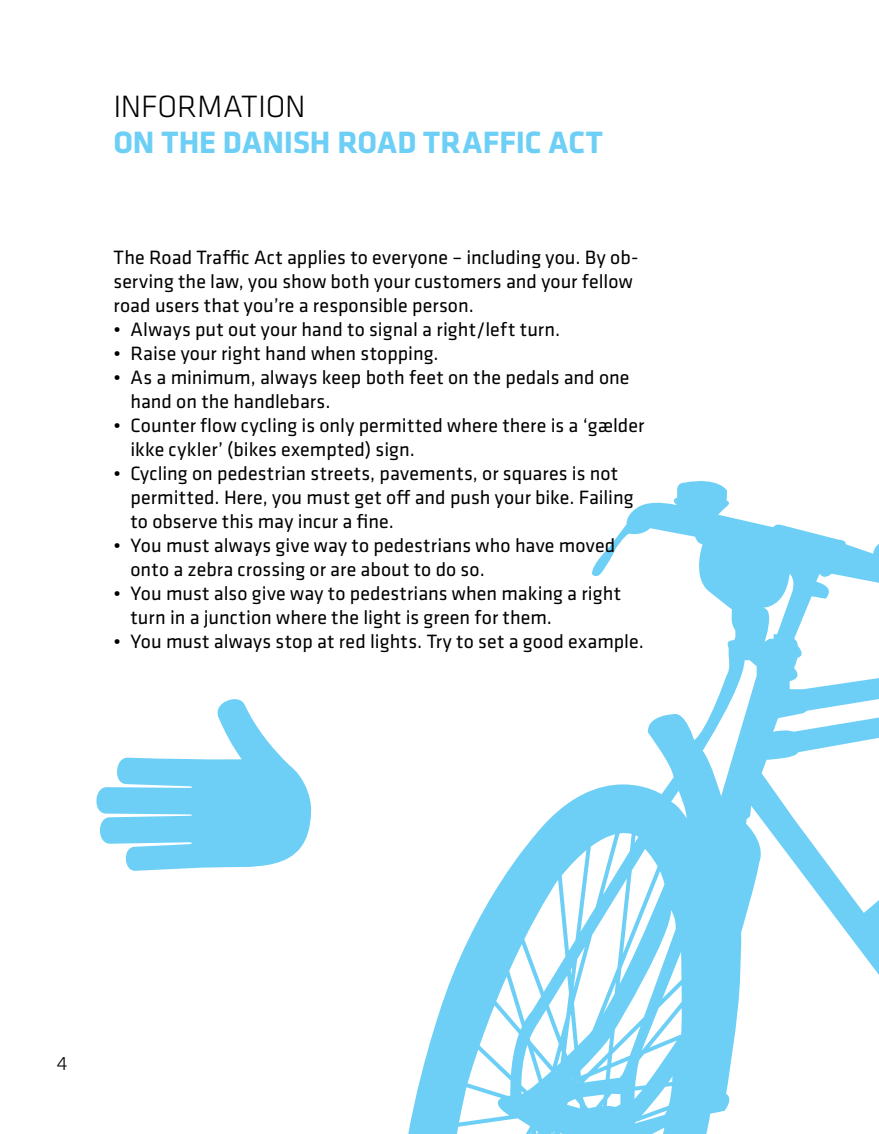
<style>
.page{position:relative;width:879px;height:1134px;background:#fff}
.page>*{position:absolute;margin:0;border:0;box-sizing:border-box;transform-origin:0 0}
.t1{font:700 32px "Klavika";color:#6dcff6}
.t2{font:300 32px "Klavika";letter-spacing:-.005em;color:#000}
.t3{font:20px/24px "Klavika";letter-spacing:.005em;color:#000}
.t4{font:300 20px "Klavika";color:#000}
</style>
<div class="page">
<svg style="left:96px;top:699px;width:215px;height:172px;fill:#6dcff6"></svg>
<svg style="left:408px;top:481px;width:471px;height:653px"></svg>
<h1 class="t2" style="left:113px;top:87px;width:194px">INFORMATION</h1>
<h1 class="t1" style="left:113px;top:119px;width:491px">ON THE DANISH ROAD TRAFFIC ACT</h1>
<p class="t3" style="left:113px;top:245px;width:526px">The Road Traffic Act applies to everyone – including you. By ob&shy;serving the law, you show both your customers and your fellow road users that you’re a responsible person.</p>
<p class="t3" style="left:113px;top:317px;width:448px">• Always put out your hand to signal a right/left turn.</p>
<p class="t3" style="left:113px;top:341px;width:327px">• Raise your right hand when stopping.</p>
<p class="t3" style="left:130px;top:365px;width:501px;text-indent:-17px">• As a minimum, always keep both feet on the pedals and one hand on the handlebars.</p>
<p class="t3" style="left:130px;top:413px;width:515px;text-indent:-17px">• Counter flow cycling is only permitted where there is a ‘gælder ikke cykler’ (bikes exempted) sign.</p>
<p class="t3" style="left:130px;top:461px;width:504px;text-indent:-17px">• Cycling on pedestrian streets, pavements, or squares is not permitted. Here, you must get off and push your bike. Failing to observe this may incur a fine.</p>
<p class="t3" style="left:130px;top:533px;width:486px;text-indent:-17px">• You must always give way to pedestrians who have moved onto a zebra crossing or are about to do so.</p>
<p class="t3" style="left:130px;top:581px;width:492px;text-indent:-17px">• You must also give way to pedestrians when making a right turn in a junction where the light is green for them.</p>
<p class="t3" style="left:113px;top:629px;width:532px">• You must always stop at red lights. Try to set a good example.</p>
<p class="t4" style="left:57px;top:1051px;width:12px">4</p>
</div>
